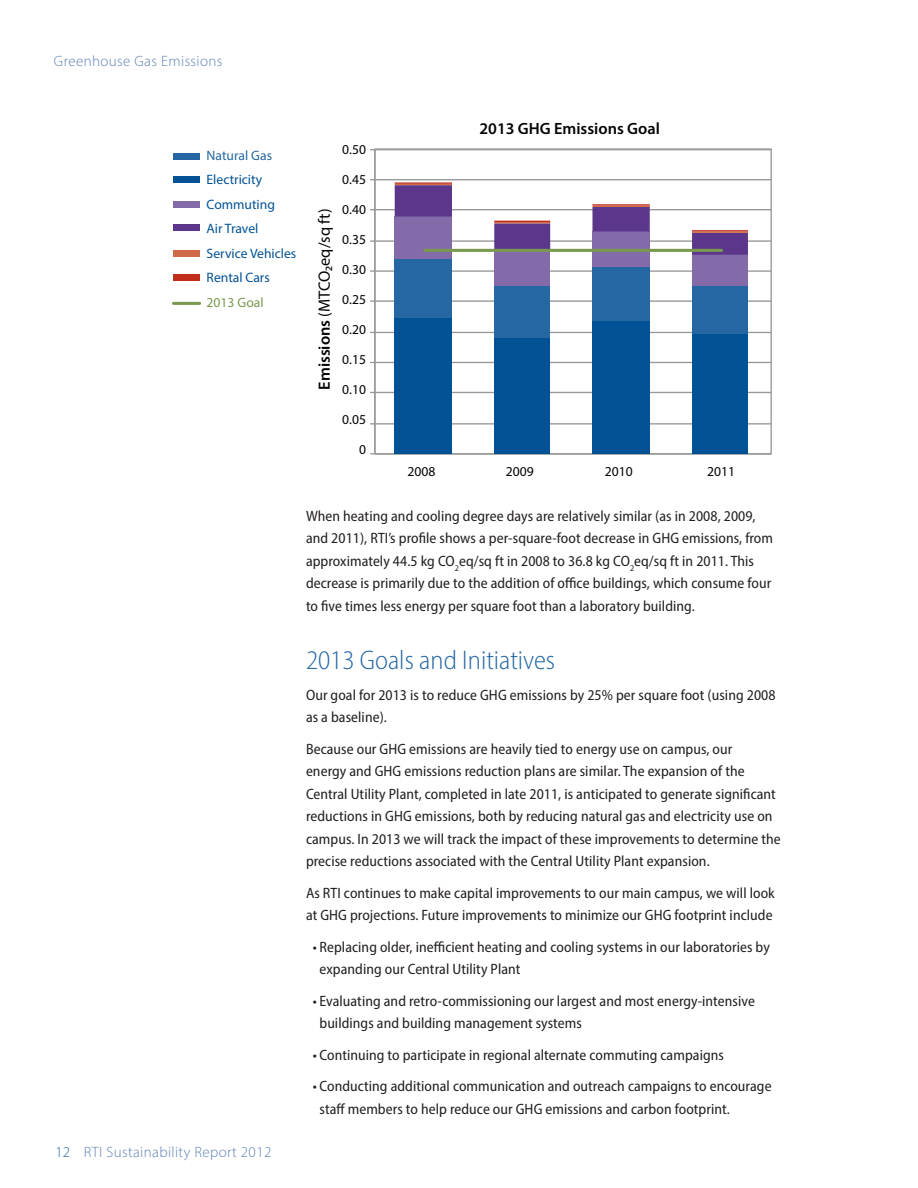
<style>
.page{position:relative;width:918px;height:1188px;background:#fff}
.page>*{position:absolute;margin:0;border:0;box-sizing:border-box;transform-origin:0 0}
.t1{font:300 semi-condensed 27px "Myriad Pro";color:#2567a3}
.t2{font:16.35px "Myriad Pro";color:#040503}
.t3{font:600 16.35px "Myriad Pro";color:#040503}
.t4{font:semi-condensed 15px/22.5px "Myriad Pro";letter-spacing:.005em;color:#231f20}
.t5{font:300 15px "Myriad Pro";letter-spacing:.025em;color:#5e81b6}
.t6{font:13.65px/30px "Myriad Pro";color:#040503;text-align:right}
.t7{font:13.65px/24.6px "Myriad Pro";color:#005294}
.t8{font:13.65px "Myriad Pro";color:#2567a3}
.t9{font:13.65px "Myriad Pro";color:#79994f}
.s1{font-weight:600}
.s2{color:#2567a3}
</style>
<div class="page">
<hr style="left:374px;top:423px;width:397px;height:2px;background:#989898">
<hr style="left:374px;top:392px;width:397px;height:1px;background:#989898">
<hr style="left:374px;top:362px;width:397px;height:1px;background:#989898">
<hr style="left:374px;top:332px;width:397px;height:1px;background:#989898">
<hr style="left:374px;top:300px;width:397px;height:2px;background:#989898">
<hr style="left:374px;top:270px;width:397px;height:2px;background:#989898">
<hr style="left:374px;top:240px;width:397px;height:2px;background:#989898">
<hr style="left:374px;top:209px;width:397px;height:1px;background:#989898">
<hr style="left:374px;top:179px;width:397px;height:1px;background:#989898">
<hr style="left:374px;top:149px;width:2px;height:305px;background:#989898">
<hr style="left:375px;top:453px;width:396px;height:2px;background:#989898">
<div style="left:692px;top:334px;width:56px;height:120px;background:#005294"></div>
<div style="left:592px;top:320px;width:58px;height:134px;background:#005294"></div>
<div style="left:494px;top:338px;width:56px;height:116px;background:#005294"></div>
<div style="left:395px;top:317px;width:57px;height:137px;background:#005294"></div>
<div style="left:692px;top:286px;width:56px;height:48px;background:#2567a3"></div>
<div style="left:592px;top:267px;width:58px;height:53px;background:#2567a3"></div>
<div style="left:494px;top:286px;width:56px;height:52px;background:#2567a3"></div>
<div style="left:395px;top:259px;width:57px;height:58px;background:#2567a3"></div>
<div style="left:692px;top:255px;width:56px;height:31px;background:#836ba9"></div>
<div style="left:592px;top:232px;width:58px;height:35px;background:#836ba9"></div>
<div style="left:494px;top:249px;width:56px;height:37px;background:#836ba9"></div>
<div style="left:395px;top:217px;width:57px;height:42px;background:#836ba9"></div>
<svg style="left:395px;top:185px;width:353px;height:70px"></svg>
<hr style="left:395px;top:184px;width:57px;height:1px;background:#d06b48">
<hr style="left:494px;top:222px;width:56px;height:1px;background:#d06b48">
<hr style="left:592px;top:206px;width:58px;height:1px;background:#d06b48">
<hr style="left:692px;top:232px;width:56px;height:1px;background:#d06b48">
<hr style="left:395px;top:182px;width:57px;height:2px;background:#c02d19">
<hr style="left:494px;top:221px;width:56px;height:1px;background:#c02d19">
<hr style="left:592px;top:204px;width:58px;height:2px;background:#c02d19">
<hr style="left:692px;top:230px;width:56px;height:2px;background:#c02d19">
<hr style="left:425px;top:249px;width:98px;height:3px;background:#79994f">
<hr style="left:523px;top:249px;width:99px;height:3px;background:#79994f">
<hr style="left:622px;top:249px;width:100px;height:3px;background:#79994f">
<div style="left:173px;top:153px;width:27px;height:7px;background:#2567a3"></div>
<div style="left:173px;top:176px;width:27px;height:7px;background:#005294"></div>
<div style="left:173px;top:201px;width:27px;height:7px;background:#836ba9"></div>
<div style="left:173px;top:224px;width:27px;height:7px;background:#5b368a"></div>
<hr style="left:173px;top:302px;width:27px;height:3px;background:#79994f">
<div style="left:173px;top:274px;width:27px;height:7px;background:#c02d19"></div>
<div style="left:173px;top:250px;width:27px;height:7px;background:#d06b48"></div>
<p class="t5" style="left:54px;top:52px;width:170px">Greenhouse Gas Emissions</p>
<p class="t8" style="left:207px;top:147px;width:67px">Natural Gas</p>
<p class="t7" style="left:207px;top:167px;width:91px">Electricity<br>Commuting<br>Air Travel<br>Service Vehicles<br>Rental Cars</p>
<p class="t9" style="left:207px;top:294px;width:59px">2013 Goal</p>
<p class="t2" style="left:314px;top:390px;width:183px;rotate:-90deg"><span class="s1">Emissions</span> (MTCO2eq/sq ft)</p>
<p class="t6" style="left:342px;top:134px;width:25px">0.50<br>0.45<br>0.40<br>0.35<br>0.30<br>0.25<br>0.20<br>0.15<br>0.10<br>0.05<br>0</p>
<p class="t3" style="left:479px;top:118px;width:182px">2013 GHG Emissions Goal</p>
<p class="t6" style="left:407px;top:456px;width:29px">2008</p>
<p class="t6" style="left:506px;top:456px;width:29px">2009</p>
<p class="t6" style="left:605px;top:456px;width:29px">2010</p>
<p class="t6" style="left:707px;top:456px;width:29px">2011</p>
<p class="t5" style="left:56px;top:1143px;width:217px"><span class="s2">12</span> RTI Sustainability Report 2012</p>
<p class="t4" style="left:306px;top:504px;width:469px">When heating and cooling degree days are relatively similar (as in 2008, 2009, and 2011), RTI’s profile shows a per-square-foot decrease in GHG emissions, from approximately 44.5 kg CO<sub>2</sub>eq/sq ft in 2008 to 36.8 kg CO<sub>2</sub>eq/sq ft in 2011. This decrease is primarily due to the addition of office buildings, which consume four to five times less energy per square foot than a laboratory building.</p>
<h1 class="t1" style="left:306px;top:643px;width:251px">2013 Goals and Initiatives</h1>
<p class="t4" style="left:306px;top:684px;width:471px">Our goal for 2013 is to reduce GHG emissions by 25% per square foot (using 2008 as a baseline).</p>
<p class="t4" style="left:306px;top:737px;width:476px">Because our GHG emissions are heavily tied to energy use on campus, our<br>energy and GHG emissions reduction plans are similar. The expansion of the Central Utility Plant, completed in late 2011, is anticipated to generate significant reductions in GHG emissions, both by reducing natural gas and electricity use on campus. In 2013 we will track the impact of these improvements to determine the precise reductions associated with the Central Utility Plant expansion.</p>
<p class="t4" style="left:306px;top:881px;width:470px">As RTI continues to make capital improvements to our main campus, we will look at GHG projections. Future improvements to minimize our GHG footprint include</p>
<p class="t4" style="left:320px;top:935px;width:452px;text-indent:-7px">• Replacing older, inefficient heating and cooling systems in our laboratories by expanding our Central Utility Plant</p>
<p class="t4" style="left:320px;top:989px;width:437px;text-indent:-7px">• Evaluating and retro-commissioning our largest and most energy-intensive buildings and building management systems</p>
<p class="t4" style="left:313px;top:1043px;width:413px">• Continuing to participate in regional alternate commuting campaigns</p>
<p class="t4" style="left:320px;top:1075px;width:454px;text-indent:-7px">• Conducting additional communication and outreach campaigns to encourage staff members to help reduce our GHG emissions and carbon footprint.</p>
</div>
